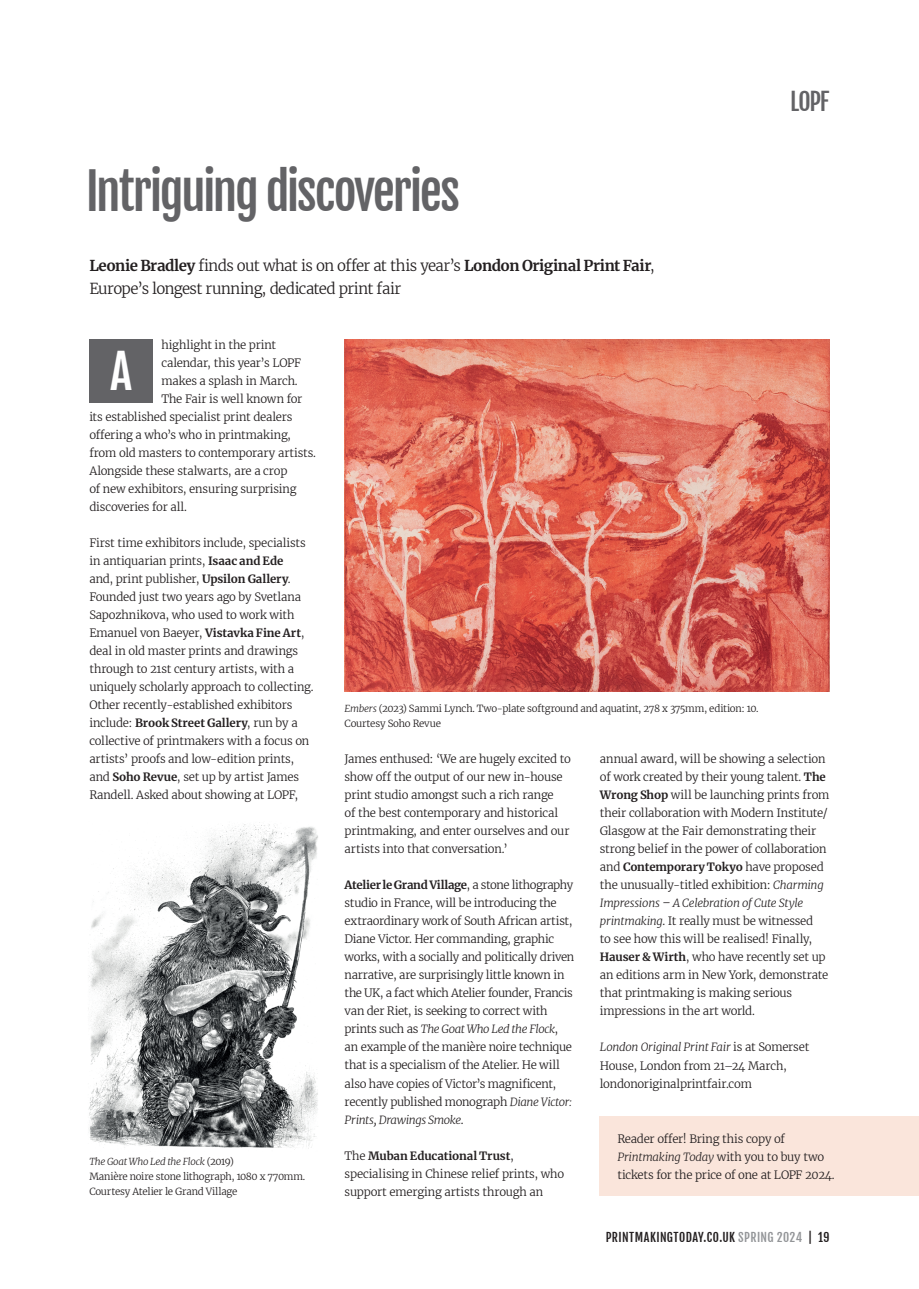
<style>
.page{position:relative;width:919px;height:1289px;background:#fff}
.page>*{position:absolute;margin:0;border:0;box-sizing:border-box;transform-origin:0 0}
.t1{font:49.5px "Fjalla One";letter-spacing:-.05em;color:#636366}
.t2{font:46.5px "Fjalla One";color:#fff}
.t3{font:24px "Fjalla One";color:#636366}
.t4{font:300 15px/22.5px "Merriweather";letter-spacing:-.04em;color:#231f20}
.t5{font:12px "Fjalla One";letter-spacing:.04em;color:#231f20}
.t6{font:300 11.4px/18px "Merriweather";letter-spacing:-.02em;color:#231f20}
.t7{font:300 11.4px "Merriweather";color:#231f20}
.t8{font:300 9.75px/15px "Merriweather";letter-spacing:-.025em;color:#231f20}
.s1{font-weight:700}
.s2{font-style:italic}
.s3{color:#939598}
</style>
<div class="page">
<div style="left:600px;top:1115px;width:318px;height:80px;background:#fae5db"></div>
<div style="left:89px;top:339px;width:64px;height:64px;background:#636366"></div>
<img style="left:344px;top:339px;width:485px;height:352px">
<img style="left:88px;top:822px;width:230px;height:327px">
<h1 class="t1" style="left:86px;top:161px;width:375px">Intriguing discoveries</h1>
<h3 class="t4" style="left:89px;top:254px;width:567px"><span class="s1">Leonie Bradley</span> finds out what is on offer at this year’s <span class="s1">London Original Print Fair</span>,<br>Europe’s longest running, dedicated print fair</h3>
<h3 class="t3" style="left:790px;top:86px;width:41px">LOPF</h3>
<p class="t7" style="left:161px;top:338px;width:116px">highlight in the print</p>
<p class="t6" style="left:161px;top:354px;width:141px">calendar, this year’s LOPF</p>
<p class="t6" style="left:161px;top:372px;width:138px">makes a splash in March.</p>
<p class="t6" style="left:161px;top:390px;width:142px">The Fair is well known for</p>
<p class="t6" style="left:89px;top:408px;width:204px">its established specialist print dealers</p>
<p class="t6" style="left:89px;top:426px;width:203px">offering a who’s who in printmaking,</p>
<p class="t6" style="left:89px;top:444px;width:228px">from old masters to contemporary artists.</p>
<p class="t6" style="left:89px;top:462px;width:199px">Alongside these stalwarts, are a crop</p>
<p class="t6" style="left:89px;top:480px;width:209px">of new exhibitors, ensuring surprising</p>
<p class="t6" style="left:89px;top:498px;width:99px">discoveries for all.</p>
<p class="t6" style="left:89px;top:534px;width:226px">First time exhibitors include, specialists in antiquarian prints, <span class="s1">Isaac and Ede<br></span>and, print publisher, <span class="s1">Upsilon Gallery</span>.<br>Founded just two years ago by Svetlana Sapozhnikova, who used to work with Emanuel von Baeyer, <span class="s1">Vistavka Fine Art</span>, deal in old master prints and drawings through to 21st century artists, with a uniquely scholarly approach to collecting.<br>Other recently-established exhibitors include: <span class="s1">Brook Street Gallery</span>, run by a collective of printmakers with a focus on artists’ proofs and low-edition prints, and <span class="s1">Soho Revue</span>, set up by artist James Randell. Asked about showing at LOPF,</p>
<h2 class="t2" style="left:110px;top:343px;width:23px">A</h2>
<p class="t8" style="left:89px;top:1154px;width:217px"><span class="s2">The Goat Who Led the Flock</span> (2019)<br>Manière noire stone lithograph, 1080 x 770mm.<br>Courtesy Atelier le Grand Village</p>
<p class="t8" style="left:344px;top:701px;width:415px"><span class="s2">Embers</span> (2023) Sammi Lynch. Two-plate softground and aquatint, 278 x 375mm, edition: 10.<br>Courtesy Soho Revue</p>
<p class="t6" style="left:344px;top:750px;width:228px">James enthused: ‘We are hugely excited to show off the output of our new in-house print studio amongst such a rich range<br>of the best contemporary and historical printmaking, and enter ourselves and our artists into that conversation.’</p>
<p class="t6" style="left:344px;top:876px;width:231px"><span class="s1">Atelier le Grand Village</span>, a stone lithography studio in France, will be introducing the extraordinary work of South African artist, Diane Victor. Her commanding, graphic works, with a socially and politically driven narrative, are surprisingly little known in the UK, a fact which Atelier founder, Francis van der Riet, is seeking to correct with prints such as <span class="s2">The Goat Who Led the Flock</span>, an example of the manière noire technique that is a specialism of the Atelier. He will also have copies of Victor’s magnificent, recently published monograph <span class="s2">Diane Victor:<br>Prints, Drawings Smoke</span>.</p>
<p class="t6" style="left:344px;top:1146px;width:221px">The <span class="s1">Muban Educational Trust</span>, specialising in Chinese relief prints, who support emerging artists through an</p>
<p class="t6" style="left:600px;top:750px;width:231px">annual award, will be showing a selection of work created by their young talent. <span class="s1">The Wrong Shop</span> will be launching prints from their collaboration with Modern Institute/ Glasgow at the Fair demonstrating their strong belief in the power of collaboration and <span class="s1">Contemporary Tokyo</span> have proposed the unusually-titled exhibition: <span class="s2">Charming Impressions – A Celebration of Cute Style printmaking</span>. It really must be witnessed<br>to see how this will be realised! Finally, <span class="s1">Hauser &amp; Wirth</span>, who have recently set up an editions arm in New York, demonstrate that printmaking is making serious impressions in the art world.</p>
<p class="t6" style="left:600px;top:1038px;width:211px"><span class="s2">London Original Print Fair</span> is at Somerset<br>House, London from 21–24 March, londonoriginalprintfair.com</p>
<p class="t6" style="left:617px;top:1130px;width:219px">Reader offer! Bring this copy of<br><span class="s2">Printmaking Today</span> with you to buy two tickets for the price of one at LOPF 2024.</p>
<p class="t5" style="left:605px;top:1229px;width:225px">PRINTMAKINGTODAY.CO.UK <span class="s3">SPRING 2024</span> | 19</p>
</div>
